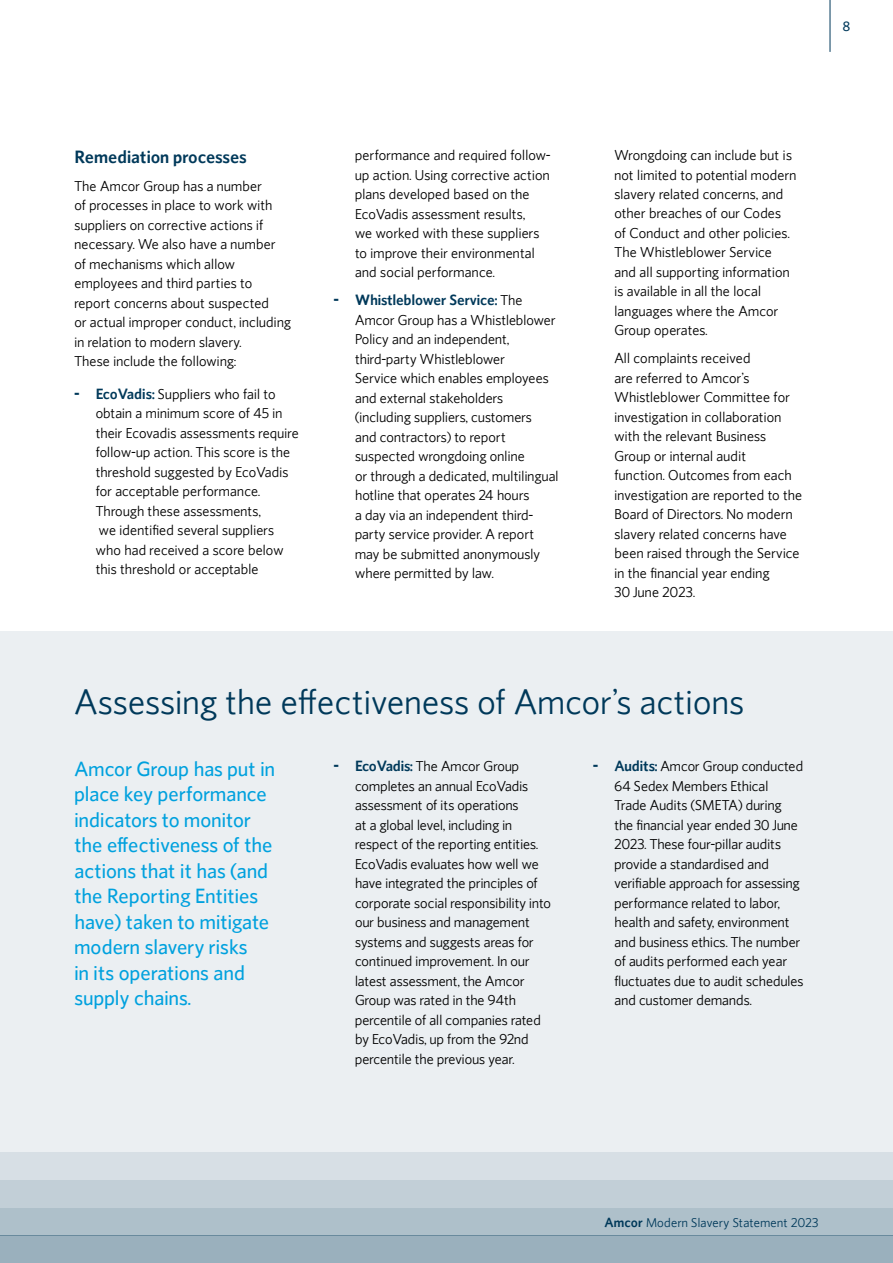
<style>
.page{position:relative;width:893px;height:1263px;background:#fff}
.page>*{position:absolute;margin:0;border:0;box-sizing:border-box;transform-origin:0 0}
.t1{font:33px "Amcor Pro";color:#00395a}
.t2{font:500 19.5px/25.5px "Amcor Pro";color:#00a1de}
.t3{font:600 18px "Amcor Pro";color:#00395a}
.t4{font:600 15px "Amcor Pro";letter-spacing:-.01em;color:#00395a}
.t5{font:13.5px/19.5px "Amcor Pro";letter-spacing:-.01em;color:#000}
.t6{font:500 12.75px "Amcor Pro";color:#00395a}
.t7{font:12px "Amcor Pro";letter-spacing:.01em;color:#00395a}
.s1{font-weight:600;font-size:16.5px;color:#00395a}
.s2{font-weight:600;font-size:15px;color:#00395a}
.s3{font-size:16.5px}
.s4{font-weight:400;font-size:13.5px;color:#000}
.s5{font-weight:600;font-size:13.5px}
</style>
<div class="page">
<div style="left:0;top:631px;width:893px;height:521px;background:#ebeff2"></div>
<div style="left:0;top:1235px;width:893px;height:28px;background:#9ab0bd"></div>
<div style="left:0;top:1208px;width:893px;height:27px;background:#aec0ca"></div>
<div style="left:0;top:1180px;width:893px;height:28px;background:#c2cfd7"></div>
<div style="left:0;top:1152px;width:893px;height:28px;background:#d7dfe5"></div>
<hr style="left:830px;top:0;width:1px;height:52px;background:#00395a">
<p class="t6" style="left:843px;top:18px;width:9px">8</p>
<h3 class="t3" style="left:74px;top:145px;width:174px">Remediation processes</h3>
<p class="t5" style="left:74px;top:176px;width:218px">The Amcor Group has a number<br>of processes in place to work with suppliers on corrective actions if necessary. We also have a number<br>of mechanisms which allow employees and third parties to report concerns about suspected<br>or actual improper conduct, including in relation to modern slavery.<br>These include the following:</p>
<p class="t5" style="left:96px;top:383px;width:205px;text-indent:-21px"><span class="s1">-</span> <span class="s2">EcoVadis:</span> Suppliers who fail to obtain a minimum score of 45 in their Ecovadis assessments require follow-up action. This score is the threshold suggested by EcoVadis for acceptable performance.<br>Through these assessments,<br>we identified several suppliers who had received a score below this threshold or acceptable</p>
<p class="t5" style="left:355px;top:145px;width:197px">performance and required follow&shy;up action. Using corrective action plans developed based on the<br>EcoVadis assessment results,<br>we worked with these suppliers to improve their environmental and social performance.</p>
<p class="t4" style="left:334px;top:290px;width:190px"><span class="s3">-</span> Whistleblower Service: <span class="s4">The</span></p>
<p class="t5" style="left:355px;top:309px;width:205px">Amcor Group has a Whistleblower<br>Policy and an independent, third-party Whistleblower<br>Service which enables employees and external stakeholders (including suppliers, customers<br>and contractors) to report suspected wrongdoing online<br>or through a dedicated, multilingual hotline that operates 24 hours<br>a day via an independent third&shy;party service provider. A report may be submitted anonymously where permitted by law.</p>
<p class="t5" style="left:614px;top:145px;width:184px">Wrongdoing can include but is not limited to potential modern slavery related concerns, and other breaches of our Codes<br>of Conduct and other policies.<br>The Whistleblower Service and all supporting information is available in all the local languages where the Amcor<br>Group operates.</p>
<p class="t5" style="left:614px;top:348px;width:190px">All complaints received<br>are referred to Amcor’s<br>Whistleblower Committee for investigation in collaboration with the relevant Business<br>Group or internal audit<br>function. Outcomes from each investigation are reported to the<br>Board of Directors. No modern slavery related concerns have been raised through the Service in the financial year ending<br>30 June 2023.</p>
<h1 class="t1" style="left:74px;top:679px;width:671px">Assessing the effectiveness of Amcor’s actions</h1>
<h2 class="t2" style="left:74px;top:755px;width:202px">Amcor Group has put in place key performance indicators to monitor the effectiveness of the actions that it has (and the Reporting Entities have) taken to mitigate modern slavery risks<br>in its operations and supply chains.</h2>
<p class="t5" style="left:355px;top:756px;width:198px;text-indent:-21px"><span class="s1">-</span> <span class="s2">EcoVadis:</span> The Amcor Group completes an annual EcoVadis assessment of its operations<br>at a global level, including in respect of the reporting entities.<br>EcoVadis evaluates how well we have integrated the principles of corporate social responsibility into our business and management systems and suggests areas for continued improvement. In our latest assessment, the Amcor<br>Group was rated in the 94th percentile of all companies rated by EcoVadis, up from the 92nd percentile the previous year.</p>
<p class="t5" style="left:614px;top:756px;width:191px;text-indent:-21px"><span class="s1">-</span> <span class="s2">Audits:</span> Amcor Group conducted<br>64 Sedex Members Ethical<br>Trade Audits (SMETA) during the financial year ended 30 June<br>2023. These four-pillar audits provide a standardised and verifiable approach for assessing performance related to labor, health and safety, environment and business ethics. The number of audits performed each year fluctuates due to audit schedules and customer demands.</p>
<p class="t7" style="left:605px;top:1214px;width:215px"><span class="s5">Amcor</span> Modern Slavery Statement 2023</p>
</div>
